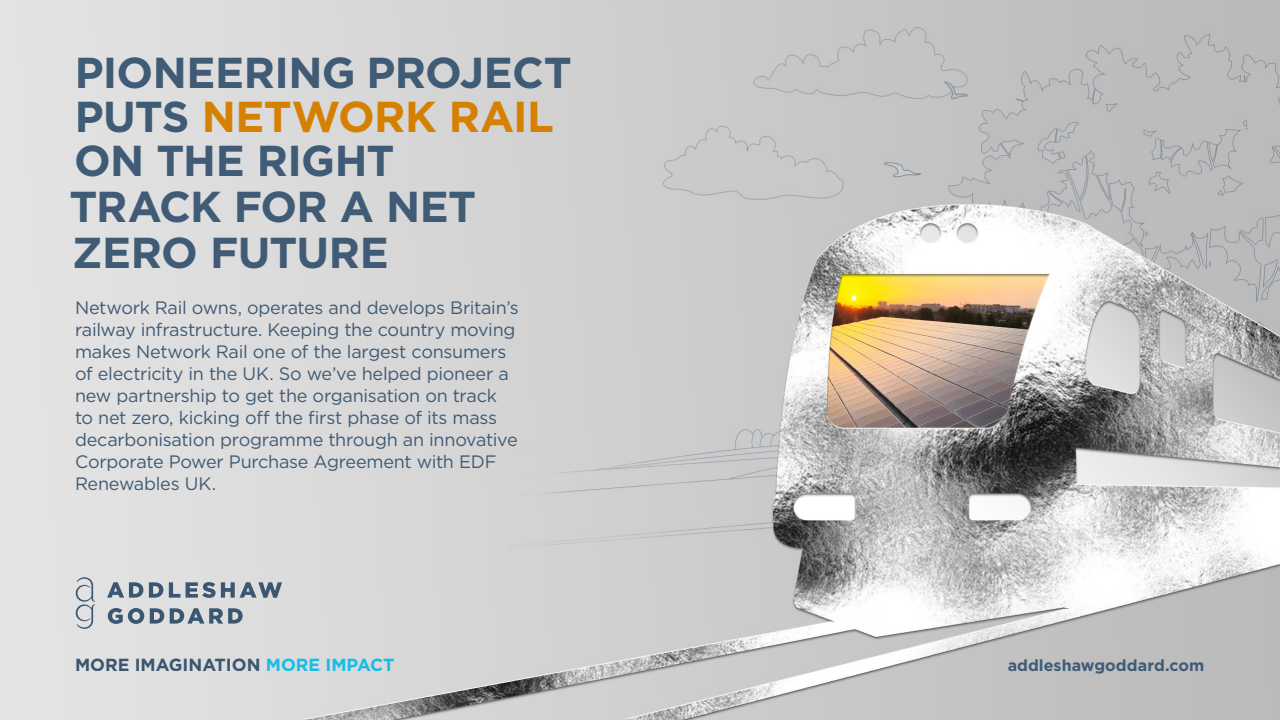
<style>
.page{position:relative;width:1280px;height:720px;background:#fff}
.page>*{position:absolute;margin:0;border:0;box-sizing:border-box;transform-origin:0 0}
.G_Cover_heading_Larg{font:700 43.2px/44.9px "Gotham";letter-spacing:-.015em;color:#405b75}
.G_Cover_sub-heading{font:18px/22px "Gotham";letter-spacing:-.015em;color:#405b75}
.t1{font:700 17.5px "Gotham";color:#3a5670}
.G_Disclaimer{font:700 16px "Gotham";letter-spacing:.005em;color:#405b75}
.s1{color:#d58001}
.s2{color:#17bde5}
</style>
<div class="page">
<img style="left:0;top:0;width:1280px;height:720px">
<svg style="left:76px;top:577px;width:19px;height:52px"></svg>
<svg style="left:107px;top:582px;width:36px;height:16px"></svg>
<svg style="left:149px;top:582px;width:14px;height:16px"></svg>
<svg style="left:169px;top:582px;width:11px;height:16px"></svg>
<svg style="left:186px;top:582px;width:96px;height:16px"></svg>
<svg style="left:108px;top:608px;width:36px;height:16px"></svg>
<svg style="left:150px;top:608px;width:14px;height:16px"></svg>
<svg style="left:170px;top:608px;width:73px;height:16px"></svg>
<p class="G_Cover_heading_Larg" style="left:69px;top:50px;width:504px">PIONEERING PROJECT<br>PUTS <span class="s1">NETWORK RAIL<br></span>ON THE RIGHT<br>TRACK FOR A NET<br>ZERO FUTURE</p>
<p class="G_Cover_sub-heading" style="left:75px;top:297px;width:445px">Network Rail owns, operates and develops Britain’s railway infrastructure. Keeping the country moving makes Network Rail one of the largest consumers of electricity in the UK. So we’ve helped pioneer a new partnership to get the organisation on track to net zero, kicking off the first phase of its mass decarbonisation programme through an innovative Corporate Power Purchase Agreement with EDF Renewables UK.</p>
<p class="t1" style="left:75px;top:653px;width:321px">MORE IMAGINATION <span class="s2">MORE IMPACT</span></p>
<p class="G_Disclaimer" style="left:1008px;top:654px;width:198px">addleshawgoddard.com</p>
</div>
